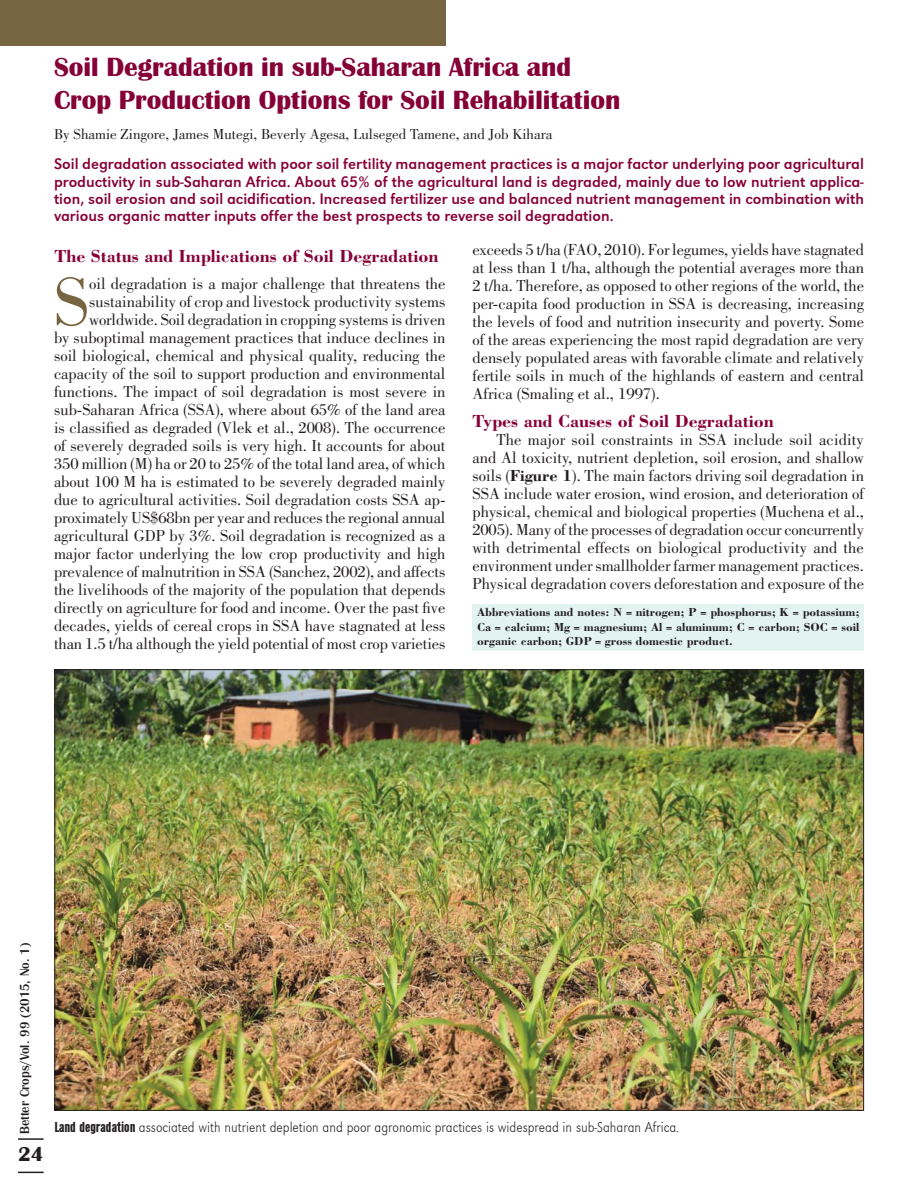
<style>
.page{position:relative;width:918px;height:1188px;background:#fff}
.page>*{position:absolute;margin:0;border:0;box-sizing:border-box;transform-origin:0 0}
.t1{font:70.35px "Bodoni";color:#776441}
.t2{font:700 27.15px/32.5px "Britannic T";color:#860038}
.t3{font:700 21px "Britannic T";color:#231f20}
.t4{font:700 18px "Bodoni";color:#860038}
.t5{font:16.5px/18px "Bodoni";color:#231f20;text-align:justify}
.t6{font:15.75px/17.2px "URW Grotesk T";color:#860038;text-align:justify}
.t7{font:15px "URW Grotesk T Ext Lig Ext Nar";color:#231f20}
.t8{font:15px "Bodoni";color:#231f20}
.t9{font:500 13.5px "Britannic T";color:#231f20}
.t10{font:700 12px/14.4px "Bodoni";color:#231f20;text-align:justify}
.s1{font-weight:700}
.s2{font-family:"URW Grotesk T Bol Con"}
</style>
<div class="page">
<hr style="left:18px;top:1138px;width:26px;height:2px;background:#231f20">
<svg style="left:18px;top:1172px;width:26px;height:1px"></svg>
<div style="left:0;top:0;width:445px;height:46px;background:#776441"></div>
<div style="left:473px;top:604px;width:391px;height:47px;background:#e2f3f0"></div>
<img style="left:56px;top:671px;width:806px;height:438px">
<h2 class="t2" style="left:54px;top:53px;width:568px">Soil Degradation in sub-Saharan Africa and<br>Crop Production Options for Soil Rehabilitation</h2>
<p class="t8" style="left:54px;top:128px;width:500px">By Shamie Zingore, James Mutegi, Beverly Agesa, Lulseged Tamene, and Job Kihara</p>
<p class="t6" style="left:54px;top:157px;width:811px">Soil degradation associated with poor soil fertility management practices is a major factor underlying poor agricultural productivity in sub-Saharan Africa. About 65% of the agricultural land is degraded, mainly due to low nutrient applica&shy;tion, soil erosion and soil acidification. Increased fertilizer use and balanced nutrient management in combination with various organic matter inputs offer the best prospects to reverse soil degradation.</p>
<p class="t4" style="left:54px;top:250px;width:386px">The Status and Implications of Soil Degradation</p>
<h1 class="t1" style="left:54px;top:274px;width:37px">S</h1>
<p class="t5" style="left:54px;top:276px;width:393px;text-align:right">oil degradation is a major challenge that threatens the sustainability of crop and livestock productivity systems worldwide. Soil degradation in cropping systems is driven<br>by suboptimal management practices that induce declines in soil biological, chemical and physical quality, reducing the capacity of the soil to support production and environmental functions. The impact of soil degradation is most severe in sub-Saharan Africa (SSA), where about 65% of the land area is classified as degraded (Vlek et al., 2008). The occurrence of severely degraded soils is very high. It accounts for about 350 million (M) ha or 20 to 25% of the total land area, of which about 100 M ha is estimated to be severely degraded mainly due to agricultural activities. Soil degradation costs SSA ap&shy;proximately US$68bn per year and reduces the regional annual agricultural GDP by 3%. Soil degradation is recognized as a major factor underlying the low crop productivity and high prevalence of malnutrition in SSA (Sanchez, 2002), and affects the livelihoods of the majority of the population that depends directly on agriculture for food and income. Over the past five decades, yields of cereal crops in SSA have stagnated at less than 1.5 t/ha although the yield potential of most crop varieties</p>
<p class="t5" style="left:472px;top:241px;width:393px">exceeds 5 t/ha (FAO, 2010). For legumes, yields have stagnated at less than 1 t/ha, although the potential averages more than 2 t/ha. Therefore, as opposed to other regions of the world, the per-capita food production in SSA is decreasing, increasing the levels of food and nutrition insecurity and poverty. Some of the areas experiencing the most rapid degradation are very densely populated areas with favorable climate and relatively fertile soils in much of the highlands of eastern and central Africa (Smaling et al., 1997).</p>
<p class="t4" style="left:472px;top:415px;width:303px">Types and Causes of Soil Degradation</p>
<p class="t5" style="left:472px;top:432px;width:393px;text-indent:24px">The major soil constraints in SSA include soil acidity and Al toxicity, nutrient depletion, soil erosion, and shallow soils (<span class="s1">Figure 1</span>). The main factors driving soil degradation in SSA include water erosion, wind erosion, and deterioration of physical, chemical and biological properties (Muchena et al., 2005). Many of the processes of degradation occur concurrently with detrimental effects on biological productivity and the environment under smallholder farmer management practices.<br>Physical degradation covers deforestation and exposure of the</p>
<p class="t10" style="left:477px;top:606px;width:384px">Abbreviations and notes: N = nitrogen; P = phosphorus; K = potassium; Ca = calcium; Mg = magnesium; Al = aluminum; C = carbon; SOC = soil organic carbon; GDP = gross domestic product.</p>
<p class="t9" style="left:20px;top:1134px;width:193px;rotate:-90deg">Better Crops/Vol. 99 (2015, No. 1)</p>
<p class="t3" style="left:18px;top:1146px;width:27px">24</p>
<p class="t7" style="left:54px;top:1121px;width:626px"><span class="s2">Land degradation</span> associated with nutrient depletion and poor agronomic practices is widespread in sub-Saharan Africa.</p>
</div>
